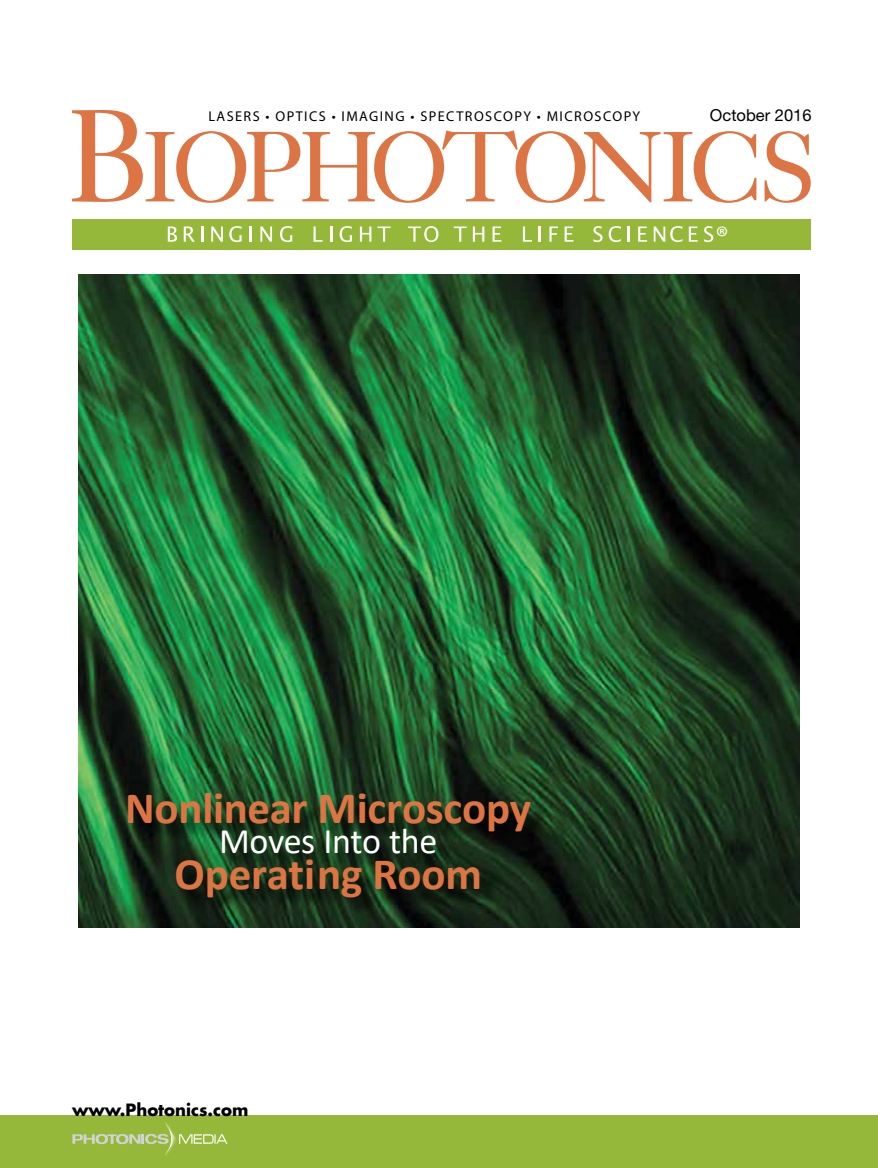
<style>
.page{position:relative;width:878px;height:1168px;background:#fff}
.page>*{position:absolute;margin:0;border:0;box-sizing:border-box;transform-origin:0 0}
.t1{font:700 45px "Calibri";letter-spacing:-.005em;color:#dd7443}
.t2{font:36px "Calibri";letter-spacing:-.015em;color:#fff}
.t3{font:30px "Myriad Pro";color:#fff}
.t4{font:700 16.5px "Futura Std";color:#000}
.t5{font:16.5px "Helvetica Neue LT Std";color:#000}
.t6{font:14.25px "Myriad Pro";letter-spacing:.1em;color:#000}
</style>
<div class="page">
<img style="left:79px;top:274px;width:720px;height:653px">
<div style="left:0;top:1115px;width:878px;height:53px;background:#95b83a"></div>
<div style="left:72px;top:219px;width:738px;height:31px;background:#95b83a"></div>
<svg style="left:72px;top:110px;width:684px;height:93px"></svg>
<svg style="left:764px;top:131px;width:46px;height:72px"></svg>
<svg style="left:168px;top:226px;width:9px;height:16px"></svg>
<svg style="left:184px;top:226px;width:11px;height:16px"></svg>
<svg style="left:201px;top:226px;width:2px;height:16px"></svg>
<svg style="left:211px;top:226px;width:12px;height:16px"></svg>
<svg style="left:229px;top:226px;width:12px;height:16px"></svg>
<svg style="left:250px;top:226px;width:2px;height:16px"></svg>
<svg style="left:260px;top:226px;width:12px;height:16px"></svg>
<svg style="left:280px;top:226px;width:12px;height:16px"></svg>
<svg style="left:313px;top:226px;width:9px;height:16px"></svg>
<svg style="left:331px;top:226px;width:2px;height:16px"></svg>
<svg style="left:339px;top:226px;width:13px;height:16px"></svg>
<svg style="left:360px;top:226px;width:11px;height:16px"></svg>
<svg style="left:377px;top:226px;width:13px;height:16px"></svg>
<svg style="left:408px;top:226px;width:30px;height:16px"></svg>
<svg style="left:454px;top:226px;width:12px;height:16px"></svg>
<svg style="left:473px;top:226px;width:11px;height:16px"></svg>
<svg style="left:492px;top:226px;width:9px;height:16px"></svg>
<svg style="left:523px;top:226px;width:9px;height:16px"></svg>
<hr style="left:538px;top:226px;width:3px;height:16px;background:#fff">
<svg style="left:549px;top:226px;width:9px;height:16px"></svg>
<svg style="left:564px;top:226px;width:9px;height:16px"></svg>
<svg style="left:593px;top:226px;width:9px;height:16px"></svg>
<svg style="left:608px;top:226px;width:13px;height:16px"></svg>
<svg style="left:627px;top:226px;width:2px;height:16px"></svg>
<svg style="left:638px;top:226px;width:9px;height:16px"></svg>
<svg style="left:653px;top:226px;width:29px;height:16px"></svg>
<svg style="left:688px;top:226px;width:9px;height:16px"></svg>
<svg style="left:704px;top:226px;width:9px;height:16px"></svg>
<svg style="left:72px;top:1123px;width:155px;height:33px"></svg>
<div style="left:130px;top:795px;width:418px;height:121px;background:#000;opacity:.75"></div>
<p class="t6" style="left:208px;top:107px;width:433px">LASERS • OPTICS • IMAGING • SPECTROSCOPY • MICROSCOPY</p>
<p class="t5" style="left:710px;top:105px;width:103px">October 2016</p>
<h3 class="t3" style="left:715px;top:218px;width:14px">®</h3>
<h1 class="t1" style="left:125px;top:776px;width:407px">Nonlinear Microscopy</h1>
<h2 class="t2" style="left:219px;top:816px;width:220px">Moves Into the</h2>
<h1 class="t1" style="left:174px;top:842px;width:309px">Operating Room</h1>
<p class="t4" style="left:72px;top:1099px;width:178px">www.Photonics.com</p>
</div>
